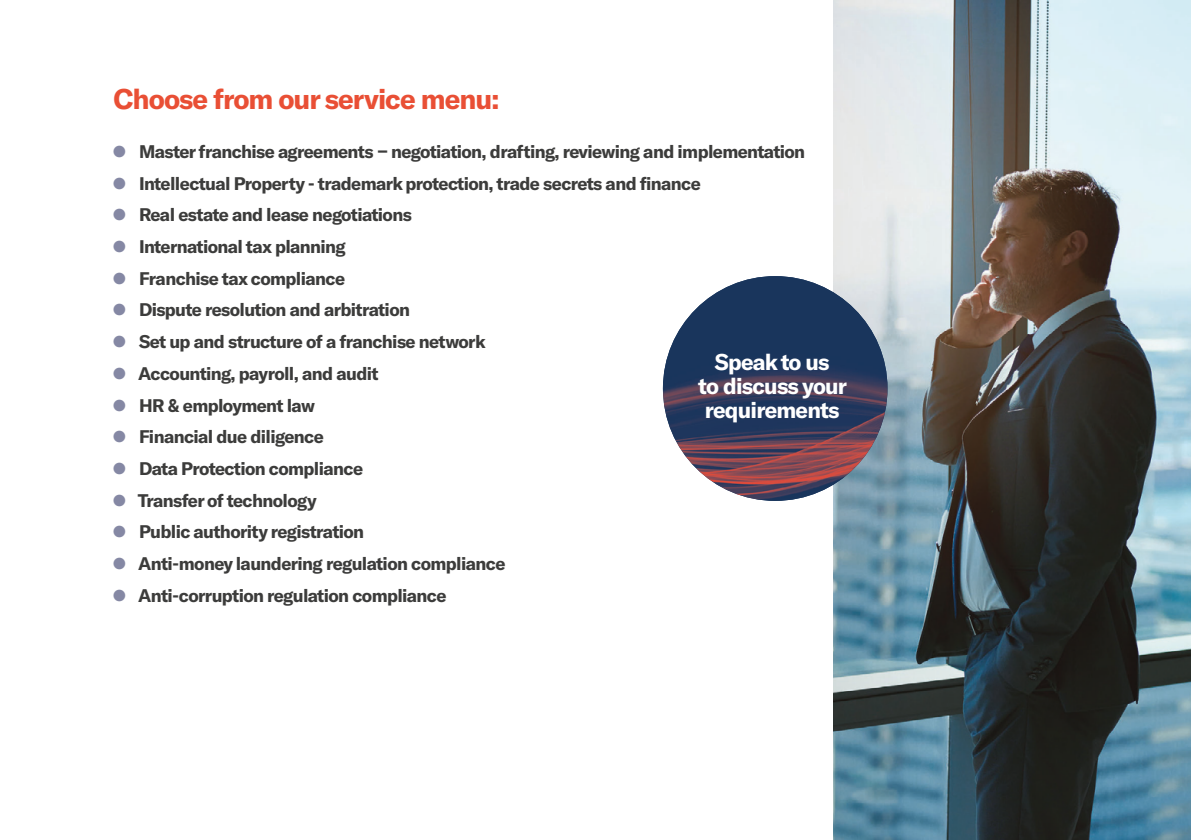
<style>
.page{position:relative;width:1191px;height:840px;background:#fff}
.page>*{position:absolute;margin:0;border:0;box-sizing:border-box;transform-origin:0 0}
.t1{font:700 28px "GT America";letter-spacing:-.035em;color:#e94f35}
.t2{font:700 22.4px/24px "GT America";letter-spacing:-.035em;color:#fff;text-align:center}
.t3{font:700 18px/31.6px "GT America";letter-spacing:-.035em;color:#3c3c3b}
.s1{font-family:"Heebo"}
</style>
<div class="page">
<img style="left:833px;top:0;width:358px;height:839px">
<img style="left:663px;top:276px;width:224px;height:224px;border-radius:112px">
<h1 class="t1" style="left:113px;top:85px;width:387px">Choose from our service menu:</h1>
<p class="t3" style="left:138px;top:136px;width:669px">Master franchise agreements <span class="s1">–</span> negotiation, drafting, reviewing and implementation Intellectual Property <span class="s1">-</span> trademark protection, trade secrets and finance<br>Real estate and lease negotiations<br>International tax planning<br>Franchise tax compliance<br>Dispute resolution and arbitration<br>Set up and structure of a franchise network<br>Accounting, payroll, and audit<br>HR <span class="s1">&amp;</span> employment law<br>Financial due diligence<br>Data Protection compliance<br>Transfer of technology<br>Public authority registration<br>Anti<span class="s1">-</span>money laundering regulation compliance<br>Anti<span class="s1">-</span>corruption regulation compliance</p>
<p class="t2" style="left:698px;top:350px;width:150px">Speak to us<br>to discuss your requirements</p>
</div>
